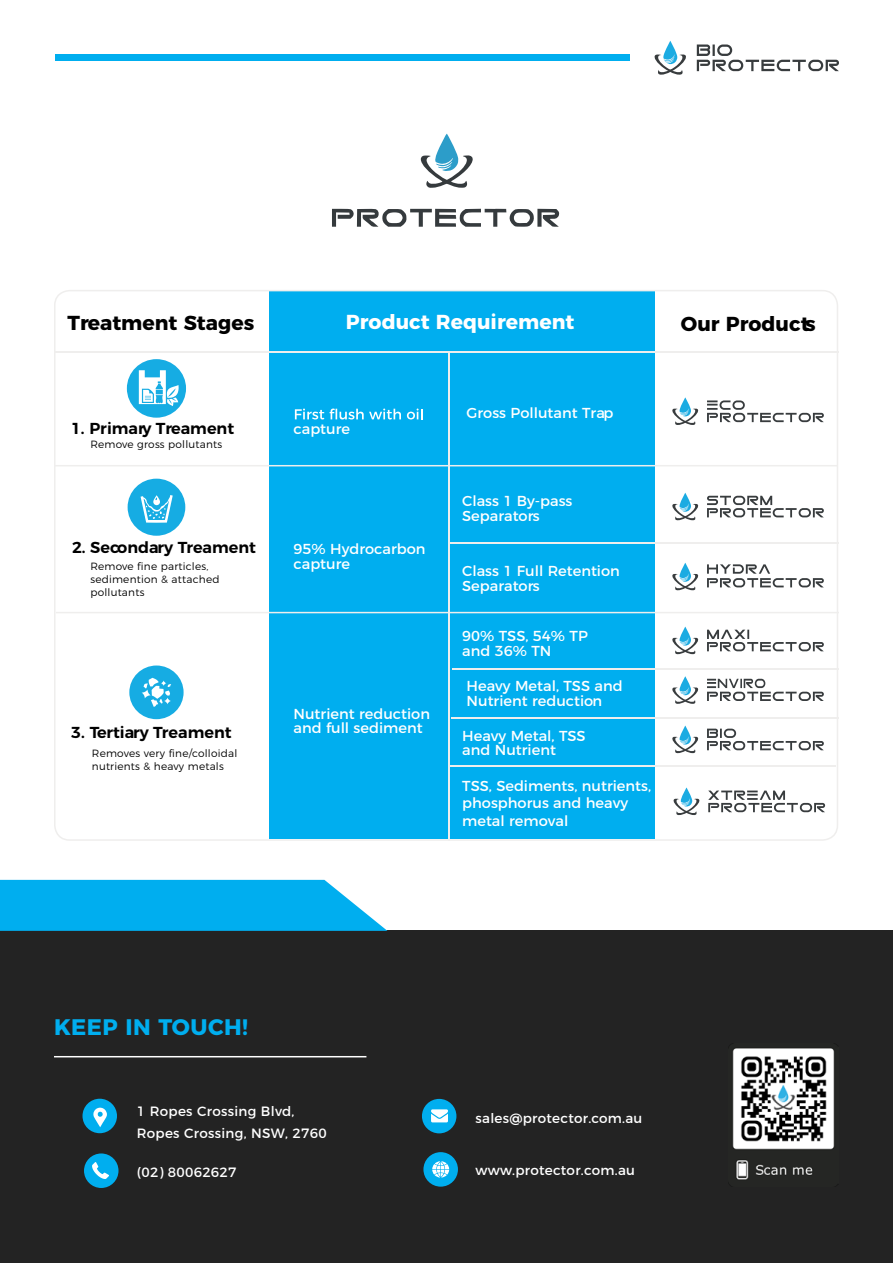
<style>
.page{position:relative;width:893px;height:1263px;background:#fff}
.page>*{position:absolute;margin:0;border:0;box-sizing:border-box;transform-origin:0 0}
.t1{font:700 22.5px "Montserrat";letter-spacing:.02em;color:#00aeef}
.t2{font:700 20.25px "Montserrat";color:#000}
.t3{font:700 20.25px "Montserrat";color:#fff}
.t4{font:600 15.9px "Montserrat";color:#000}
.t5{font:14.4px/14.4px "Montserrat";color:#fff}
.t6{font:13.5px/22.5px "Montserrat";letter-spacing:.02em;color:#fff}
.t7{font:300 10.5px/12.6px "Montserrat";letter-spacing:.02em;color:#000}
</style>
<div class="page">
<div style="left:55px;top:55px;width:574px;height:6px;background:#00aeef"></div>
<svg style="left:654px;top:41px;width:32px;height:34px"></svg>
<svg style="left:697px;top:45px;width:142px;height:26px"></svg>
<div style="left:0;top:931px;width:893px;height:332px;background:#232323"></div>
<img style="left:732px;top:1048px;width:103px;height:132px">
<hr style="left:54px;top:1056px;width:312px;height:1px;background:#fff">
<div style="left:82px;top:1099px;width:35px;height:34px;background:#00aeef;border-radius:50%"></div>
<div style="left:422px;top:1099px;width:34px;height:34px;background:#00aeef;border-radius:50%"></div>
<div style="left:84px;top:1153px;width:34px;height:35px;background:#00aeef;border-radius:50%"></div>
<div style="left:423px;top:1152px;width:35px;height:35px;background:#00aeef;border-radius:50%"></div>
<svg style="left:0;top:880px;width:387px;height:51px;background:#14b4ef"></svg>
<svg style="left:93px;top:1108px;width:14px;height:19px"></svg>
<svg style="left:92px;top:1162px;width:17px;height:17px"></svg>
<svg style="left:431px;top:1109px;width:17px;height:13px"></svg>
<svg style="left:432px;top:1161px;width:17px;height:16px"></svg>
<svg style="left:421px;top:134px;width:52px;height:54px"></svg>
<svg style="left:332px;top:209px;width:227px;height:18px"></svg>
<div style="left:269px;top:291px;width:385px;height:548px;background:#00aeef"></div>
<hr style="left:450px;top:542px;width:388px;height:1px;background:#efeeed">
<hr style="left:452px;top:668px;width:386px;height:1px;background:#efeeed">
<hr style="left:451px;top:717px;width:387px;height:2px;background:#efeeed">
<hr style="left:448px;top:765px;width:388px;height:2px;background:#efeeed">
<hr style="left:448px;top:353px;width:2px;height:488px;background:#efeeed">
<hr style="left:55px;top:351px;width:783px;height:2px;background:#efeeed">
<div style="left:127px;top:359px;width:59px;height:59px;background:#16ace3;border-radius:50%"></div>
<svg style="left:139px;top:370px;width:40px;height:36px"></svg>
<div style="left:128px;top:479px;width:57px;height:57px;background:#16ace3;border-radius:50%"></div>
<svg style="left:141px;top:495px;width:32px;height:28px"></svg>
<div style="left:129px;top:665px;width:55px;height:54px;background:#16ace3;border-radius:50%"></div>
<svg style="left:142px;top:678px;width:29px;height:29px"></svg>
<svg style="left:672px;top:493px;width:27px;height:28px"></svg>
<svg style="left:707px;top:496px;width:117px;height:21px"></svg>
<svg style="left:672px;top:397px;width:27px;height:28px"></svg>
<svg style="left:707px;top:400px;width:117px;height:22px"></svg>
<svg style="left:672px;top:563px;width:27px;height:28px"></svg>
<svg style="left:672px;top:627px;width:27px;height:28px"></svg>
<svg style="left:707px;top:630px;width:117px;height:21px"></svg>
<svg style="left:672px;top:676px;width:27px;height:28px"></svg>
<svg style="left:707px;top:679px;width:117px;height:22px"></svg>
<svg style="left:707px;top:564px;width:117px;height:23px"></svg>
<svg style="left:672px;top:725px;width:27px;height:29px"></svg>
<svg style="left:707px;top:729px;width:117px;height:21px"></svg>
<svg style="left:673px;top:787px;width:27px;height:29px"></svg>
<svg style="left:708px;top:790px;width:117px;height:22px"></svg>
<svg style="left:295px;top:408px;width:29px;height:11px"></svg>
<svg style="left:330px;top:408px;width:71px;height:11px"></svg>
<svg style="left:407px;top:408px;width:16px;height:11px"></svg>
<hr style="left:55px;top:465px;width:783px;height:1px;background:#efeeed">
<hr style="left:56px;top:612px;width:783px;height:1px;background:#efeeed">
<h2 class="t2" style="left:68px;top:306px;width:188px">Treatment Stages</h2>
<h2 class="t3" style="left:346px;top:305px;width:230px">Product Requirement</h2>
<h2 class="t2" style="left:681px;top:307px;width:136px">Our Products</h2>
<p class="t4" style="left:71px;top:415px;width:164px">1. Primary Treament</p>
<p class="t7" style="left:90px;top:437px;width:133px">Remove gross pollutants</p>
<p class="t4" style="left:72px;top:534px;width:186px">2. Secondary Treament</p>
<p class="t7" style="left:90px;top:559px;width:131px">Remove fine particles, sedimention &amp; attached pollutants</p>
<p class="t4" style="left:71px;top:719px;width:162px">3. Tertiary Treament</p>
<p class="t7" style="left:92px;top:746px;width:147px">Removes very fine/colloidal nutrients &amp; heavy metals</p>
<p class="t5" style="left:294px;top:421px;width:58px">capture</p>
<p class="t5" style="left:294px;top:540px;width:134px">95% Hydrocarbon capture</p>
<p class="t5" style="left:294px;top:705px;width:138px">Nutrient reduction and full sediment</p>
<p class="t5" style="left:467px;top:405px;width:148px">Gross Pollutant Trap</p>
<p class="t5" style="left:462px;top:493px;width:112px">Class 1 By-pass<br>Separators</p>
<p class="t5" style="left:462px;top:563px;width:159px">Class 1 Full Retention<br>Separators</p>
<p class="t5" style="left:462px;top:628px;width:127px">90% TSS, 54% TP and 36% TN</p>
<p class="t5" style="left:467px;top:678px;width:158px">Heavy Metal, TSS and<br>Nutrient reduction</p>
<p class="t5" style="left:462px;top:727px;width:125px">Heavy Metal, TSS</p>
<p class="t5" style="left:462px;top:776px;width:190px;line-height:17.4px">TSS, Sediments, nutrients, phosphorus and heavy metal removal</p>
<p class="t5" style="left:462px;top:741px;width:95px">and Nutrient</p>
<h1 class="t1" style="left:54px;top:1008px;width:195px">KEEP IN TOUCH!</h1>
<p class="t6" style="left:137px;top:1098px;width:191px">1 Ropes Crossing Blvd,<br>Ropes Crossing, NSW, 2760</p>
<p class="t6" style="left:475px;top:1106px;width:168px">sales@protector.com.au</p>
<p class="t6" style="left:137px;top:1159px;width:101px">(02) 80062627</p>
<p class="t6" style="left:475px;top:1158px;width:161px">www.protector.com.au</p>
</div>
